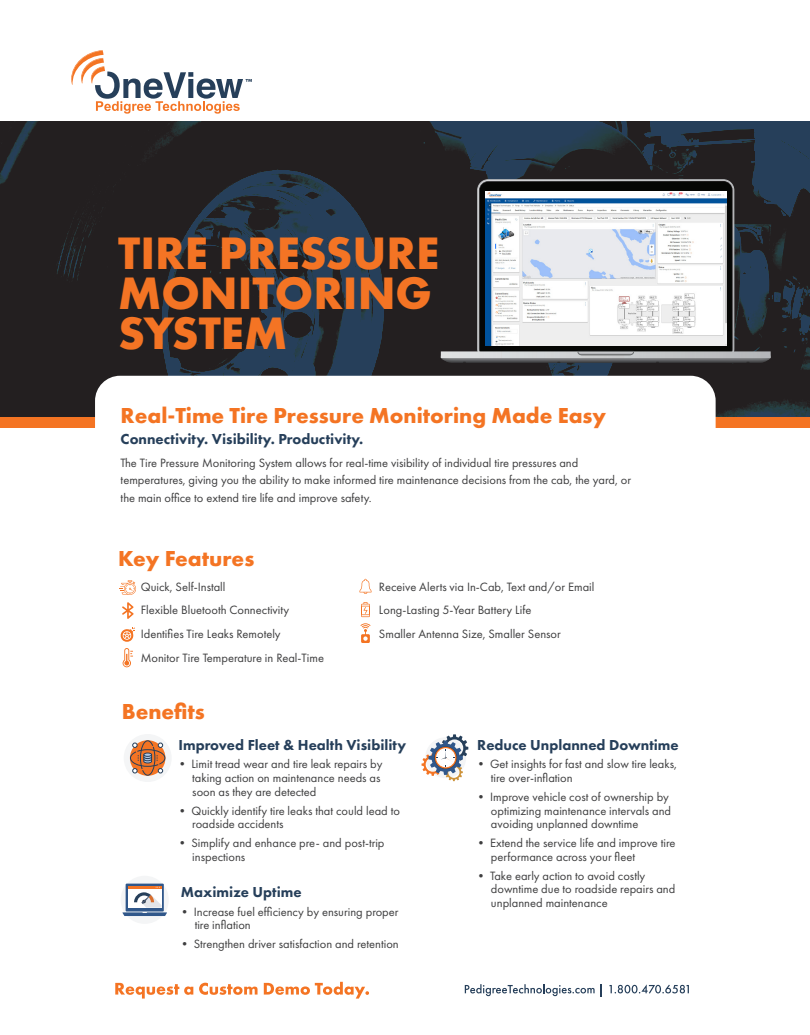
<style>
.page{position:relative;width:810px;height:1035px;background:#fff}
.page>*{position:absolute;margin:0;border:0;box-sizing:border-box;transform-origin:0 0}
.t1{font:700 47.12px/40.4px "Futura PT";color:#f47424}
.t2{font:700 22.5px "Futura PT";color:#f47423}
.t3{font:800 15px "Futura PT";color:#263f5a}
.t4{font:12.5px/13.8px "Futura PT";color:#3e3e3f}
</style>
<div class="page">
<div style="left:0;top:403px;width:810px;height:24px;background:#f47423"></div>
<svg style="left:0;top:121px;width:810px;height:296px;background:#24272e"></svg>
<svg style="left:71px;top:50px;width:181px;height:64px"></svg>
<div style="left:95px;top:376px;width:621px;height:236px;background:#fff;border-radius:25px"></div>
<div style="left:121px;top:876px;width:48px;height:48px;background:#f4f5f6;border-radius:50%"></div>
<div style="left:126px;top:884px;width:38px;height:28px;background:#30578a"></div>
<hr style="left:128px;top:886px;width:34px;height:3px;background:#f47423">
<svg style="left:122px;top:887px;width:45px;height:29px"></svg>
<div style="left:124px;top:734px;width:48px;height:48px;background:#f4f5f6;border-radius:50%"></div>
<svg style="left:130px;top:740px;width:36px;height:36px"></svg>
<svg style="left:422px;top:734px;width:46px;height:47px"></svg>
<svg style="left:359px;top:579px;width:13px;height:15px"></svg>
<svg style="left:361px;top:602px;width:9px;height:15px"></svg>
<svg style="left:122px;top:602px;width:12px;height:17px"></svg>
<svg style="left:120px;top:627px;width:15px;height:15px"></svg>
<svg style="left:360px;top:623px;width:11px;height:20px"></svg>
<svg style="left:122px;top:648px;width:11px;height:20px"></svg>
<svg style="left:120px;top:580px;width:16px;height:15px"></svg>
<svg style="left:115px;top:983px;width:78px;height:16px"></svg>
<svg style="left:199px;top:983px;width:59px;height:12px"></svg>
<svg style="left:264px;top:982px;width:105px;height:17px"></svg>
<svg style="left:465px;top:984px;width:130px;height:12px"></svg>
<svg style="left:601px;top:984px;width:1px;height:12px"></svg>
<svg style="left:609px;top:984px;width:80px;height:10px"></svg>
<div style="left:477px;top:179px;width:257px;height:181px;border:1px solid #babcbe;border-radius:11px"></div>
<div style="left:480px;top:182px;width:252px;height:176px;background:#050604;border-radius:9px"></div>
<svg style="left:441px;top:351px;width:330px;height:13px;background:#8b8c8f"></svg>
<img style="left:485px;top:191px;width:242px;height:155px">
<h1 class="t1" style="left:118px;top:231px;width:322px">TIRE PRESSURE<br>MONITORING<br>SYSTEM</h1>
<h2 class="t2" style="left:121px;top:401px;width:487px">Real-Time Tire Pressure Monitoring Made Easy</h2>
<p class="t3" style="left:121px;top:430px;width:244px">Connectivity. Visibility. Productivity.</p>
<p class="t4" style="left:121px;top:454px;width:512px;line-height:17.5px">The Tire Pressure Monitoring System allows for real-time visibility of individual tire pressures and temperatures, giving you the ability to make informed tire maintenance decisions from the cab, the yard, or the main office to extend tire life and improve safety.</p>
<h2 class="t2" style="left:118px;top:544px;width:138px">Key Features</h2>
<p class="t4" style="left:141px;top:574px;width:185px;line-height:23.8px">Quick, Self-Install<br>Flexible Bluetooth Connectivity<br>Identifies Tire Leaks Remotely<br>Monitor Tire Temperature in Real-Time</p>
<h2 class="t2" style="left:122px;top:697px;width:85px">Benefits</h2>
<p class="t4" style="left:379px;top:574px;width:217px;line-height:23.8px">Receive Alerts via In-Cab, Text and/or Email<br>Long-Lasting 5-Year Battery Life<br>Smaller Antenna Size, Smaller Sensor</p>
<p class="t3" style="left:179px;top:735px;width:229px">Improved Fleet &amp; Health Visibility</p>
<p class="t4" style="left:192px;top:757px;width:192px;text-indent:-16px">• Limit tread wear and tire leak repairs by taking action on maintenance needs as soon as they are detected</p>
<p class="t4" style="left:192px;top:804px;width:209px;text-indent:-16px">• Quickly identify tire leaks that could lead to roadside accidents</p>
<p class="t4" style="left:192px;top:836px;width:194px;text-indent:-16px">• Simplify and enhance pre- and post-trip inspections</p>
<p class="t3" style="left:181px;top:883px;width:122px">Maximize Uptime</p>
<p class="t4" style="left:195px;top:905px;width:205px;text-indent:-16px">• Increase fuel efficiency by ensuring proper tire inflation</p>
<p class="t4" style="left:178px;top:937px;width:222px">• Strengthen driver satisfaction and retention</p>
<p class="t3" style="left:477px;top:735px;width:203px">Reduce Unplanned Downtime</p>
<p class="t4" style="left:491px;top:757px;width:188px;text-indent:-16px">• Get insights for fast and slow tire leaks, tire over-inflation</p>
<p class="t4" style="left:491px;top:790px;width:182px;text-indent:-16px">• Improve vehicle cost of ownership by optimizing maintenance intervals and avoiding unplanned downtime</p>
<p class="t4" style="left:491px;top:836px;width:186px;text-indent:-16px">• Extend the service life and improve tire performance across your fleet</p>
<p class="t4" style="left:491px;top:869px;width:186px;text-indent:-16px">• Take early action to avoid costly downtime due to roadside repairs and unplanned maintenance</p>
</div>
